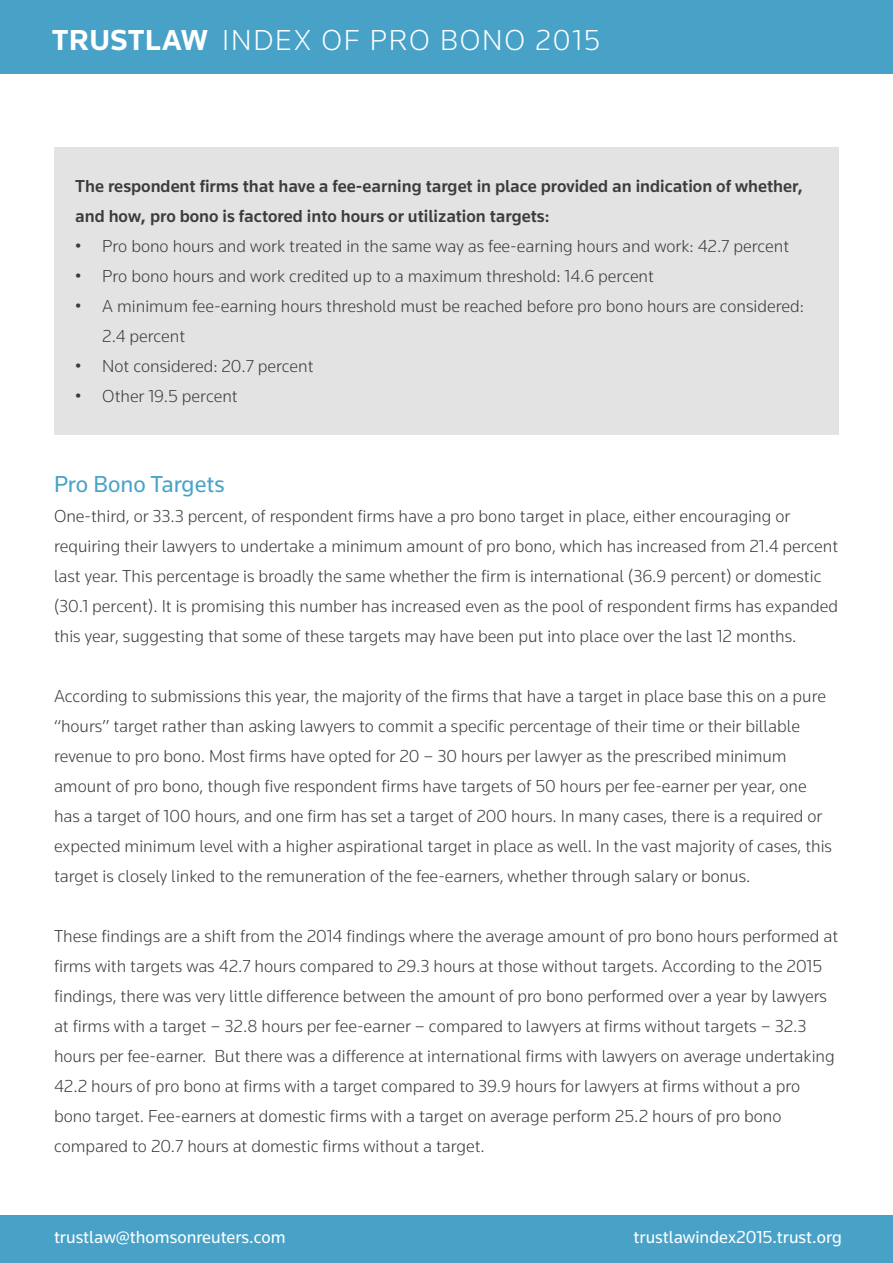
<style>
.page{position:relative;width:893px;height:1263px;background:#fff}
.page>*{position:absolute;margin:0;border:0;box-sizing:border-box;transform-origin:0 0}
.t1{font:300 30px "Knowledge";letter-spacing:.06em;color:#fff}
.t2{font:24px "Knowledge";color:#48a2c8}
.t3{font:300 18px/30px "Knowledge";color:#3c3c3b}
.t4{font:500 18px/30px "Knowledge";color:#3c3c3b}
.t5{font:18px "Knowledge";color:#fff}
.s1{font-weight:700}
</style>
<div class="page">
<div style="left:0;top:0;width:893px;height:73px;background:#48a2c8"></div>
<div style="left:0;top:1215px;width:893px;height:48px;background:#48a2c8"></div>
<div style="left:54px;top:148px;width:785px;height:287px;background:#e3e3e3"></div>
<h1 class="t1" style="left:52px;top:22px;width:550px"><span class="s1">TRUSTLAW</span> INDEX OF PRO BONO 2015</h1>
<p class="t4" style="left:75px;top:170px;width:729px">The respondent firms that have a fee-earning target in place provided an indication of whether, and how, pro bono is factored into hours or utilization targets:</p>
<p class="t3" style="left:75px;top:230px;width:715px">• Pro bono hours and work treated in the same way as fee-earning hours and work: 42.7 percent</p>
<p class="t3" style="left:75px;top:260px;width:580px">• Pro bono hours and work credited up to a maximum threshold: 14.6 percent</p>
<p class="t3" style="left:102px;top:290px;width:703px;text-indent:-27px">• A minimum fee-earning hours threshold must be reached before pro bono hours are considered:<br>2.4 percent</p>
<p class="t3" style="left:75px;top:350px;width:240px">• Not considered: 20.7 percent</p>
<p class="t3" style="left:75px;top:380px;width:164px">• Other 19.5 percent</p>
<h2 class="t2" style="left:54px;top:469px;width:172px">Pro Bono Targets</h2>
<p class="t3" style="left:54px;top:500px;width:786px">One-third, or 33.3 percent, of respondent firms have a pro bono target in place, either encouraging or requiring their lawyers to undertake a minimum amount of pro bono, which has increased from 21.4 percent last year. This percentage is broadly the same whether the firm is international (36.9 percent) or domestic (30.1 percent). It is promising this number has increased even as the pool of respondent firms has expanded this year, suggesting that some of these targets may have been put into place over the last 12 months.</p>
<p class="t3" style="left:54px;top:680px;width:780px">According to submissions this year, the majority of the firms that have a target in place base this on a pure “hours” target rather than asking lawyers to commit a specific percentage of their time or their billable revenue to pro bono. Most firms have opted for 20 – 30 hours per lawyer as the prescribed minimum amount of pro bono, though five respondent firms have targets of 50 hours per fee-earner per year, one has a target of 100 hours, and one firm has set a target of 200 hours. In many cases, there is a required or expected minimum level with a higher aspirational target in place as well. In the vast majority of cases, this target is closely linked to the remuneration of the fee-earners, whether through salary or bonus.</p>
<p class="t3" style="left:54px;top:920px;width:786px">These findings are a shift from the 2014 findings where the average amount of pro bono hours performed at firms with targets was 42.7 hours compared to 29.3 hours at those without targets. According to the 2015 findings, there was very little difference between the amount of pro bono performed over a year by lawyers at firms with a target – 32.8 hours per fee-earner – compared to lawyers at firms without targets – 32.3 hours per fee-earner. But there was a difference at international firms with lawyers on average undertaking 42.2 hours of pro bono at firms with a target compared to 39.9 hours for lawyers at firms without a pro bono target. Fee-earners at domestic firms with a target on average perform 25.2 hours of pro bono compared to 20.7 hours at domestic firms without a target.</p>
<p class="t5" style="left:54px;top:1226px;width:233px">trustlaw@thomsonreuters.com</p>
<p class="t5" style="left:634px;top:1226px;width:210px">trustlawindex2015.trust.org</p>
</div>
